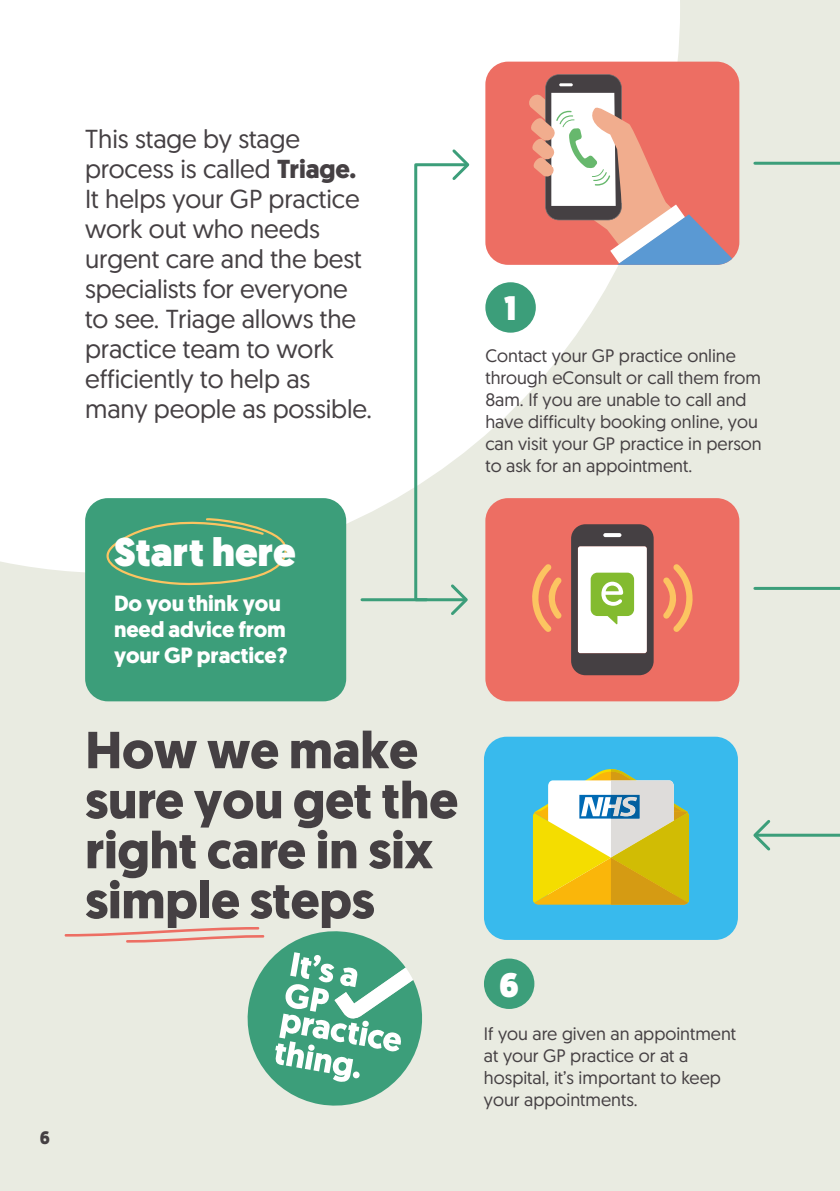
<style>
.page{position:relative;width:840px;height:1191px;background:#fff}
.page>*{position:absolute;margin:0;border:0;box-sizing:border-box;transform-origin:0 0}
.t1{font:700 52px/50px "Geomanist";letter-spacing:-.005em;color:#454043}
.t2{font:900 40px "Geomanist";letter-spacing:-.005em;color:#fff}
.t3{font:900 34px "Geomanist";color:#fff}
.t4{font:26px/30px "Geomanist";letter-spacing:-.005em;color:#454043}
.P1{font:700 22px/26.4px "Geomanist";letter-spacing:-.005em;color:#fff}
.t5{font:18px/22px "Geomanist";color:#454043}
.t6{font:700 18px "Geomanist";color:#454043}
.s1{font-weight:700}
</style>
<div class="page">
<div style="left:0;top:0;width:839px;height:1191px;background:#e9ebe1"></div>
<svg style="left:0;top:0;width:679px;height:573px;background:#fbfcfa"></svg>
<div style="left:85px;top:498px;width:261px;height:203px;background:#3c9e7a;border-radius:23px"></div>
<svg style="left:82px;top:503px;width:205px;height:83px"></svg>
<div style="left:483px;top:958px;width:51px;height:51px;background:#3c9e7a;border-radius:50%"></div>
<div style="left:485px;top:282px;width:50px;height:51px;background:#3c9e7a;border-radius:50%"></div>
<hr style="left:754px;top:587px;width:85px;height:3px;background:#3c9e7a">
<div style="left:414px;top:163px;width:52px;height:438px;border:3px solid #3c9e7a"></div>
<hr style="left:362px;top:598px;width:64px;height:3px;background:#3c9e7a">
<hr style="left:754px;top:162px;width:85px;height:3px;background:#3c9e7a">
<hr style="left:755px;top:833px;width:84px;height:3px;background:#3c9e7a">
<svg style="left:753px;top:820px;width:19px;height:31px"></svg>
<svg style="left:449px;top:147px;width:23px;height:36px"></svg>
<svg style="left:448px;top:581px;width:20px;height:34px"></svg>
<div style="left:485px;top:62px;width:254px;height:203px;background:#ed6e63;border-radius:23px"></div>
<svg style="left:528px;top:74px;width:203px;height:191px"></svg>
<div style="left:485px;top:498px;width:254px;height:203px;background:#ed6e63;border-radius:23px"></div>
<svg style="left:663px;top:564px;width:29px;height:68px"></svg>
<svg style="left:532px;top:564px;width:29px;height:68px"></svg>
<svg style="left:571px;top:524px;width:82px;height:151px;background:#a7aa98"></svg>
<div style="left:483px;top:736px;width:254px;height:204px;background:#38baed;border-radius:23px"></div>
<svg style="left:532px;top:769px;width:156px;height:135px;background:#cbca6e"></svg>
<svg style="left:64px;top:927px;width:358px;height:178px"></svg>
<p class="t6" style="left:40px;top:1125px;width:12px">6</p>
<h6 class="t4" style="left:85px;top:123px;width:288px">This stage by stage process is called <span class="s1">Triage.<br></span>It helps your GP practice work out who needs urgent care and the best specialists for everyone to see. Triage allows the practice team to work efficiently to help as many people as possible.</h6>
<h5 class="t2" style="left:114px;top:525px;width:183px">Start here</h5>
<p class="P1" style="left:114px;top:589px;width:175px">Do you think you need advice from your GP practice?</p>
<h4 class="t1" style="left:85px;top:725px;width:374px">How we make sure you get the right care in six simple steps</h4>
<h5 class="t3" style="left:504px;top:285px;width:14px">1</h5>
<p class="t5" style="left:485px;top:344px;width:278px">Contact your GP practice online through eConsult or call them from<br>8am. If you are unable to call and have difficulty booking online, you can visit your GP practice in person to ask for an appointment.</p>
<h5 class="t3" style="left:499px;top:961px;width:21px">6</h5>
<p class="t5" style="left:483px;top:1021px;width:254px">If you are given an appointment at your GP practice or at a hospital, it’s important to keep your appointments.</p>
</div>
